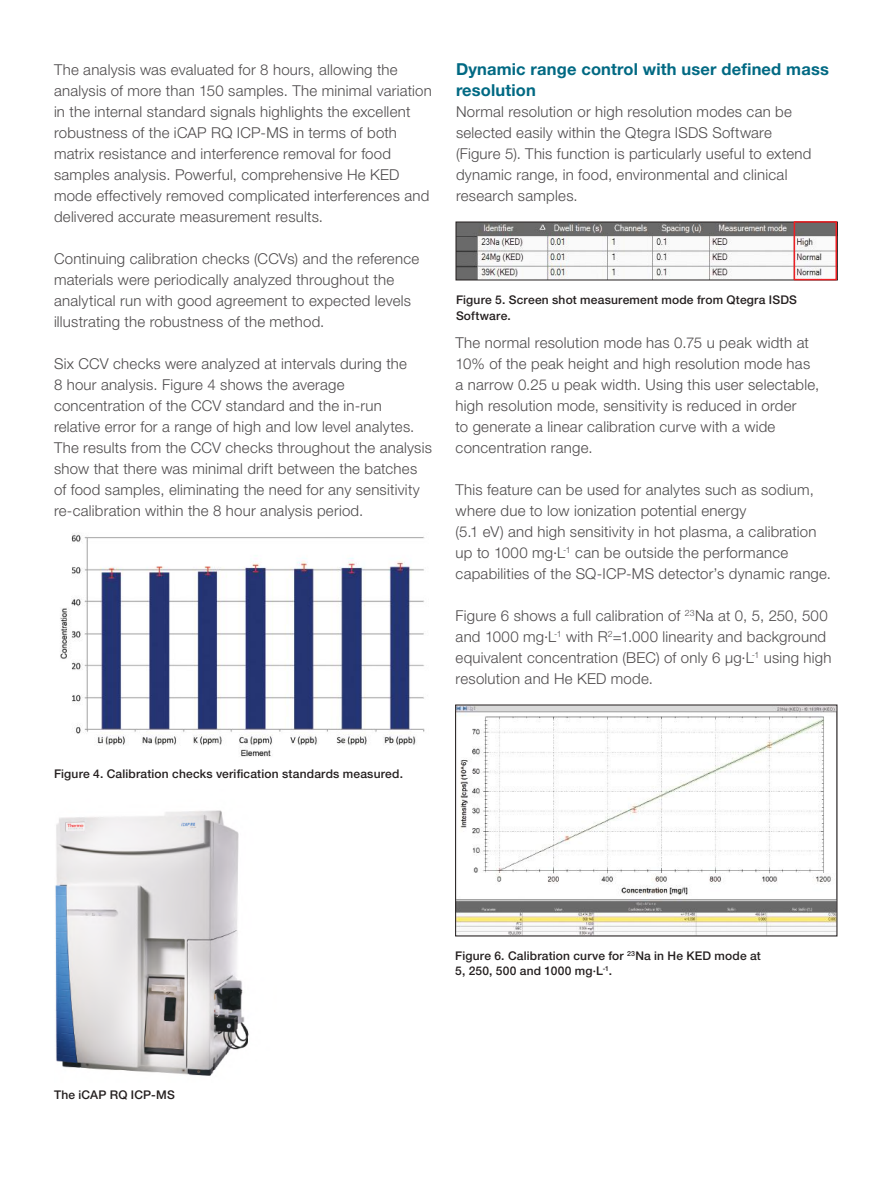
<style>
.page{position:relative;width:891px;height:1188px;background:#fff}
.page>*{position:absolute;margin:0;border:0;box-sizing:border-box;transform-origin:0 0}
.t1{font:700 16.5px/21px "Helvetica Neue LT Std";letter-spacing:.01em;color:#006983}
.t2{font:300 15px/21px "Helvetica Neue LT Std";letter-spacing:.015em;color:#4e4b4c}
.t3{font:500 12px/15.8px "Helvetica Neue LT Std";letter-spacing:.015em;color:#241f1f}
</style>
<div class="page">
<img style="left:60px;top:533px;width:365px;height:224px">
<img style="left:458px;top:224px;width:376px;height:54px">
<div style="left:456px;top:222px;width:382px;height:58px;border:1px solid #241f1f"></div>
<div style="left:794px;top:221px;width:43px;height:59px;border:2px solid #ef1f23"></div>
<img style="left:457px;top:707px;width:378px;height:227px">
<img style="left:55px;top:810px;width:194px;height:266px">
<p class="t2" style="left:54px;top:59px;width:379px">The analysis was evaluated for 8 hours, allowing the analysis of more than 150 samples. The minimal variation in the internal standard signals highlights the excellent robustness of the iCAP RQ ICP-MS in terms of both matrix resistance and interference removal for food samples analysis. Powerful, comprehensive He KED mode effectively removed complicated interferences and delivered accurate measurement results.</p>
<p class="t2" style="left:54px;top:248px;width:367px">Continuing calibration checks (CCVs) and the reference materials were periodically analyzed throughout the analytical run with good agreement to expected levels illustrating the robustness of the method.</p>
<p class="t2" style="left:54px;top:353px;width:379px">Six CCV checks were analyzed at intervals during the<br>8 hour analysis. Figure 4 shows the average concentration of the CCV standard and the in-run<br>relative error for a range of high and low level analytes.<br>The results from the CCV checks throughout the analysis show that there was minimal drift between the batches of food samples, eliminating the need for any sensitivity re-calibration within the 8 hour analysis period.</p>
<p class="t1" style="left:456px;top:58px;width:374px">Dynamic range control with user defined mass resolution</p>
<p class="t2" style="left:456px;top:101px;width:357px">Normal resolution or high resolution modes can be selected easily within the Qtegra ISDS Software (Figure 5). This function is particularly useful to extend dynamic range, in food, environmental and clinical research samples.</p>
<p class="t3" style="left:456px;top:292px;width:342px">Figure 5. Screen shot measurement mode from Qtegra ISDS<br>Software.</p>
<p class="t2" style="left:456px;top:332px;width:365px">The normal resolution mode has 0.75 u peak width at 10% of the peak height and high resolution mode has a narrow 0.25 u peak width. Using this user selectable, high resolution mode, sensitivity is reduced in order<br>to generate a linear calibration curve with a wide concentration range.</p>
<p class="t2" style="left:456px;top:479px;width:377px">This feature can be used for analytes such as sodium, where due to low ionization potential energy<br>(5.1 eV) and high sensitivity in hot plasma, a calibration up to 1000 mg∙L<sup>-1</sup> can be outside the performance capabilities of the SQ-ICP-MS detector’s dynamic range.</p>
<p class="t2" style="left:456px;top:605px;width:377px">Figure 6 shows a full calibration of <sup>23</sup>Na at 0, 5, 250, 500 and 1000 mg∙L<sup>-1</sup> with R<sup>2</sup>=1.000 linearity and background equivalent concentration (BEC) of only 6 μg∙L<sup>-1</sup> using high resolution and He KED mode.</p>
<p class="t3" style="left:54px;top:766px;width:351px">Figure 4. Calibration checks verification standards measured.</p>
<p class="t3" style="left:54px;top:1087px;width:122px">The iCAP RQ ICP-MS</p>
<p class="t3" style="left:455px;top:947px;width:307px">Figure 6. Calibration curve for <sup>23</sup>Na in He KED mode at<br>5, 250, 500 and 1000 mg∙L<sup>-1</sup>.</p>
</div>
